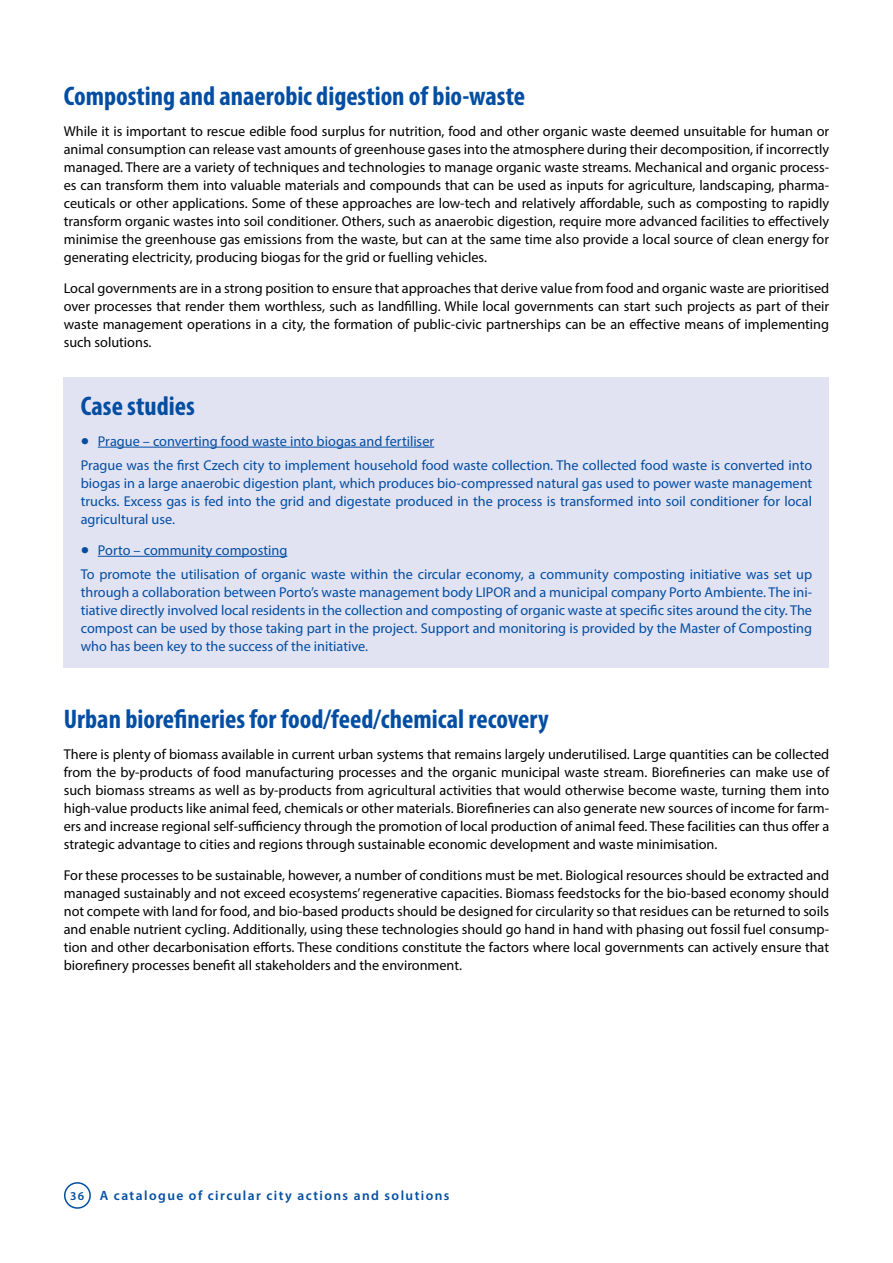
<style>
.page{position:relative;width:893px;height:1263px;background:#fff}
.page>*{position:absolute;margin:0;border:0;box-sizing:border-box;transform-origin:0 0}
.t1{font:700 condensed 27px "Myriad Pro";color:#034ea2}
.t2{font:14.25px/18px "Myriad Pro";color:#000;text-align:justify}
.t3{font:14.25px/18px "Myriad Pro";color:#034ea2}
.t4{font:600 13.5px "Myriad Pro";letter-spacing:.105em;color:#034ea2}
.s1{font-size:30px}
.s2{font-size:12px}
</style>
<div class="page">
<div style="left:64px;top:378px;width:765px;height:290px;background:#e1e2f2"></div>
<hr style="left:98px;top:447px;width:336px;height:1px;background:#034ea2">
<hr style="left:98px;top:556px;width:189px;height:1px;background:#034ea2">
<div style="left:64px;top:1182px;width:27px;height:27px;border:2px solid #034ea2;border-radius:50%"></div>
<h1 class="t1" style="left:64px;top:79px;width:463px">Composting and anaerobic digestion of bio-waste</h1>
<p class="t2" style="left:64px;top:122px;width:767px">While it is important to rescue edible food surplus for nutrition, food and other organic waste deemed unsuitable for human or animal consumption can release vast amounts of greenhouse gases into the atmosphere during their decomposition, if incorrectly managed. There are a variety of techniques and technologies to manage organic waste streams. Mechanical and organic process&shy;es can transform them into valuable materials and compounds that can be used as inputs for agriculture, landscaping, pharma&shy;ceuticals or other applications. Some of these approaches are low-tech and relatively affordable, such as composting to rapidly transform organic wastes into soil conditioner. Others, such as anaerobic digestion, require more advanced facilities to effectively minimise the greenhouse gas emissions from the waste, but can at the same time also provide a local source of clean energy for generating electricity, producing biogas for the grid or fuelling vehicles.</p>
<p class="t2" style="left:64px;top:279px;width:767px">Local governments are in a strong position to ensure that approaches that derive value from food and organic waste are prioritised over processes that render them worthless, such as landfilling. While local governments can start such projects as part of their waste management operations in a city, the formation of public-civic partnerships can be an effective means of implementing such solutions.</p>
<h1 class="t1" style="left:81px;top:389px;width:116px">Case studies</h1>
<p class="t3" style="left:81px;top:428px;width:733px;line-height:24.5px"><span class="s1">•</span> Prague – converting food waste into biogas and fertiliser<br>Prague was the first Czech city to implement household food waste collection. The collected food waste is converted into</p>
<p class="t3" style="left:81px;top:474px;width:733px;text-align:justify">biogas in a large anaerobic digestion plant, which produces bio-compressed natural gas used to power waste management trucks. Excess gas is fed into the grid and digestate produced in the process is transformed into soil conditioner for local agricultural use.</p>
<p class="t3" style="left:81px;top:537px;width:733px;line-height:24.5px"><span class="s1">•</span> Porto – community composting<br>To promote the utilisation of organic waste within the circular economy, a community composting initiative was set up</p>
<p class="t3" style="left:81px;top:583px;width:733px;text-align:justify">through a collaboration between Porto’s waste management body LIPOR and a municipal company Porto Ambiente. The ini&shy;tiative directly involved local residents in the collection and composting of organic waste at specific sites around the city. The compost can be used by those taking part in the project. Support and monitoring is provided by the Master of Composting who has been key to the success of the initiative.</p>
<h1 class="t1" style="left:64px;top:702px;width:486px">Urban biorefineries for food/feed/chemical recovery</h1>
<p class="t2" style="left:64px;top:745px;width:767px">There is plenty of biomass available in current urban systems that remains largely underutilised. Large quantities can be collected from the by-products of food manufacturing processes and the organic municipal waste stream. Biorefineries can make use of such biomass streams as well as by-products from agricultural activities that would otherwise become waste, turning them into high-value products like animal feed, chemicals or other materials. Biorefineries can also generate new sources of income for farm&shy;ers and increase regional self-sufficiency through the promotion of local production of animal feed. These facilities can thus offer a strategic advantage to cities and regions through sustainable economic development and waste minimisation.</p>
<p class="t2" style="left:64px;top:866px;width:767px">For these processes to be sustainable, however, a number of conditions must be met. Biological resources should be extracted and managed sustainably and not exceed ecosystems’ regenerative capacities. Biomass feedstocks for the bio-based economy should not compete with land for food, and bio-based products should be designed for circularity so that residues can be returned to soils and enable nutrient cycling. Additionally, using these technologies should go hand in hand with phasing out fossil fuel consump&shy;tion and other decarbonisation efforts. These conditions constitute the factors where local governments can actively ensure that biorefinery processes benefit all stakeholders and the environment.</p>
<p class="t4" style="left:70px;top:1187px;width:381px"><span class="s2">36</span> A catalogue of circular city actions and solutions</p>
</div>
